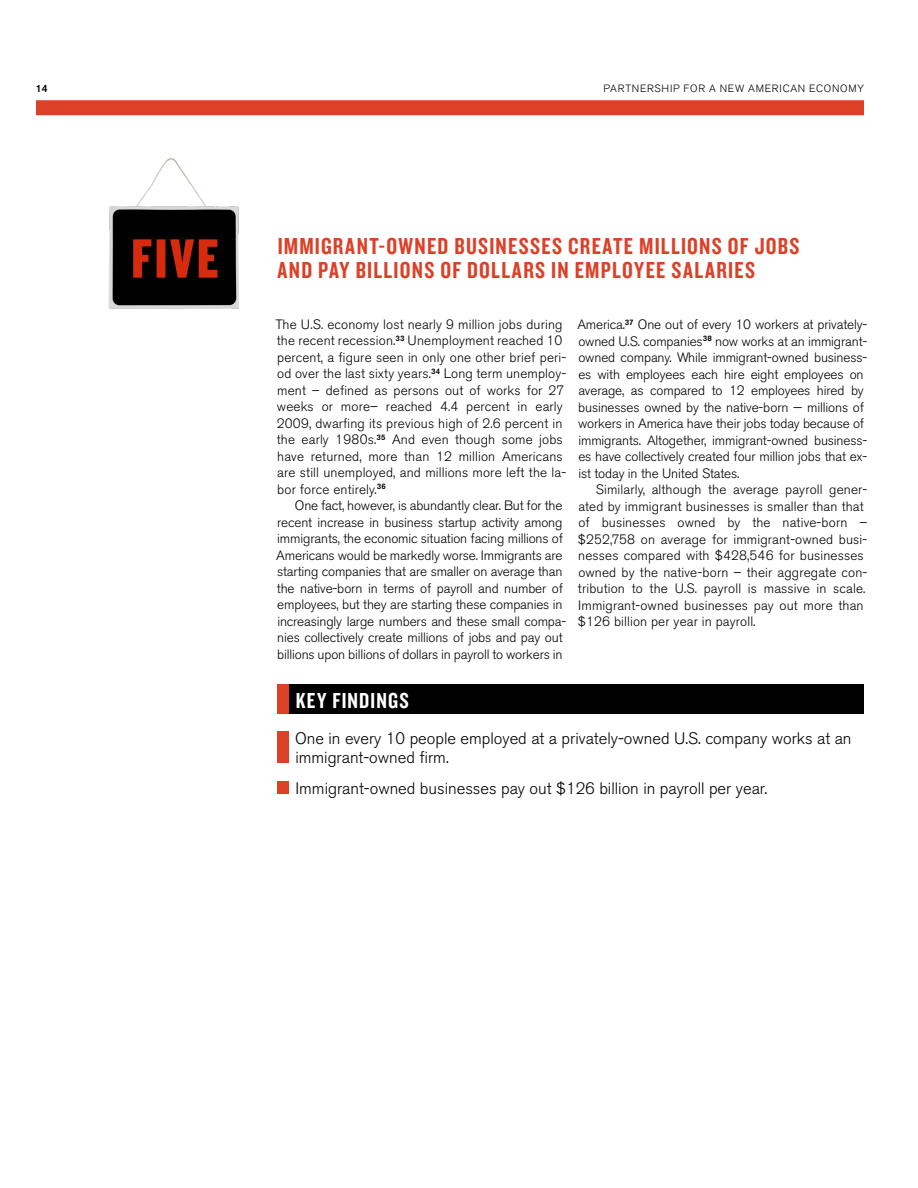
<style>
.page{position:relative;width:918px;height:1188px;background:#fff}
.page>*{position:absolute;margin:0;border:0;box-sizing:border-box;transform-origin:0 0}
.t1{font:24px/24px "Knockout HTF49 Liteweight";letter-spacing:.05em;color:#dc4128}
.t2{font:22.5px "Knockout HTF49 Liteweight";letter-spacing:.05em;color:#fff}
.t3{font:300 16.5px/19.5px "Akzidenz Grotesk BE";color:#000}
.t4{font:300 13.5px/16.5px "Akzidenz Grotesk BE";letter-spacing:-.01em;color:#000}
.t5{font:300 13.5px/16.5px "Akzidenz Grotesk BE";letter-spacing:.01em;color:#000}
.t6{font:300 10.5px "Akzidenz Grotesk BE";letter-spacing:.075em;color:#000}
.t7{font:500 10.5px "Akzidenz Grotesk BE";color:#000}
</style>
<div class="page">
<img style="left:108px;top:158px;width:131px;height:151px">
<div style="left:36px;top:100px;width:828px;height:15px;background:#dc4128"></div>
<div style="left:277px;top:732px;width:12px;height:31px;background:#dc4128"></div>
<div style="left:277px;top:781px;width:12px;height:13px;background:#dc4128"></div>
<div style="left:289px;top:684px;width:575px;height:30px;background:#000"></div>
<div style="left:277px;top:684px;width:12px;height:30px;background:#dc4128"></div>
<p class="t7" style="left:36px;top:81px;width:13px">14</p>
<p class="t6" style="left:603px;top:82px;width:8px">partnership</p>
<p class="t6" style="left:684px;top:82px;width:46px">for a new</p>
<p class="t6" style="left:748px;top:82px;width:9px">american</p>
<p class="t6" style="left:809px;top:82px;width:56px">economy</p>
<h1 class="t1" style="left:278px;top:235px;width:524px">IMMIGRANT-OWNED BUSINESSES CREATE MILLIONS OF JOBS<br>AND PAY BILLIONS OF DOLLARS IN EMPLOYEE SALARIES</h1>
<p class="t5" style="left:275px;top:316px;width:292px">The U.S. economy lost nearly 9 million jobs during the recent recession.<sup>33</sup> Unemployment reached 10 percent, a figure seen in only one other brief peri&shy;od over the last sixty years.<sup>34</sup> Long term unemploy&shy;ment – defined as persons out of works for 27 weeks or more– reached 4.4 percent in early 2009, dwarfing its previous high of 2.6 percent in the early 1980s.<sup>35</sup> And even though some jobs have returned, more than 12 million Americans are still unemployed, and millions more left the la&shy;bor force entirely.<sup>36</sup></p>
<p class="t4" style="left:276px;top:498px;width:291px;text-indent:19px">One fact, however, is abundantly clear. But for the recent increase in business startup activity among immigrants, the economic situation facing millions of Americans would be markedly worse. Immigrants are starting companies that are smaller on average than the native-born in terms of payroll and number of employees, but they are starting these companies in increasingly large numbers and these small compa&shy;nies collectively create millions of jobs and pay out billions upon billions of dollars in payroll to workers in</p>
<p class="t4" style="left:577px;top:317px;width:291px">America.<sup>37</sup> One out of every 10 workers at privately&shy;owned U.S. companies<sup>38</sup> now works at an immigrant&shy;owned company. While immigrant-owned business&shy;es with employees each hire eight employees on average, as compared to 12 employees hired by businesses owned by the native-born — millions of workers in America have their jobs today because of immigrants. Altogether, immigrant-owned business&shy;es have collectively created four million jobs that ex&shy;ist today in the United States.</p>
<p class="t5" style="left:578px;top:482px;width:291px;text-indent:18px">Similarly, although the average payroll gener&shy;ated by immigrant businesses is smaller than that of businesses owned by the native-born – $252,758 on average for immigrant-owned busi&shy;nesses compared with $428,546 for businesses owned by the native-born – their aggregate con&shy;tribution to the U.S. payroll is massive in scale.<br>Immigrant-owned businesses pay out more than $126 billion per year in payroll.</p>
<h2 class="t2" style="left:296px;top:689px;width:114px">KEY FINDINGS</h2>
<p class="t3" style="left:295px;top:729px;width:558px">O ne in every 10 people employed at a privately-owned U.S. company works at an immigrant-owned firm.</p>
<p class="t3" style="left:295px;top:779px;width:473px">Immigrant-owned businesses pay out $126 billion in payroll per year.</p>
</div>
